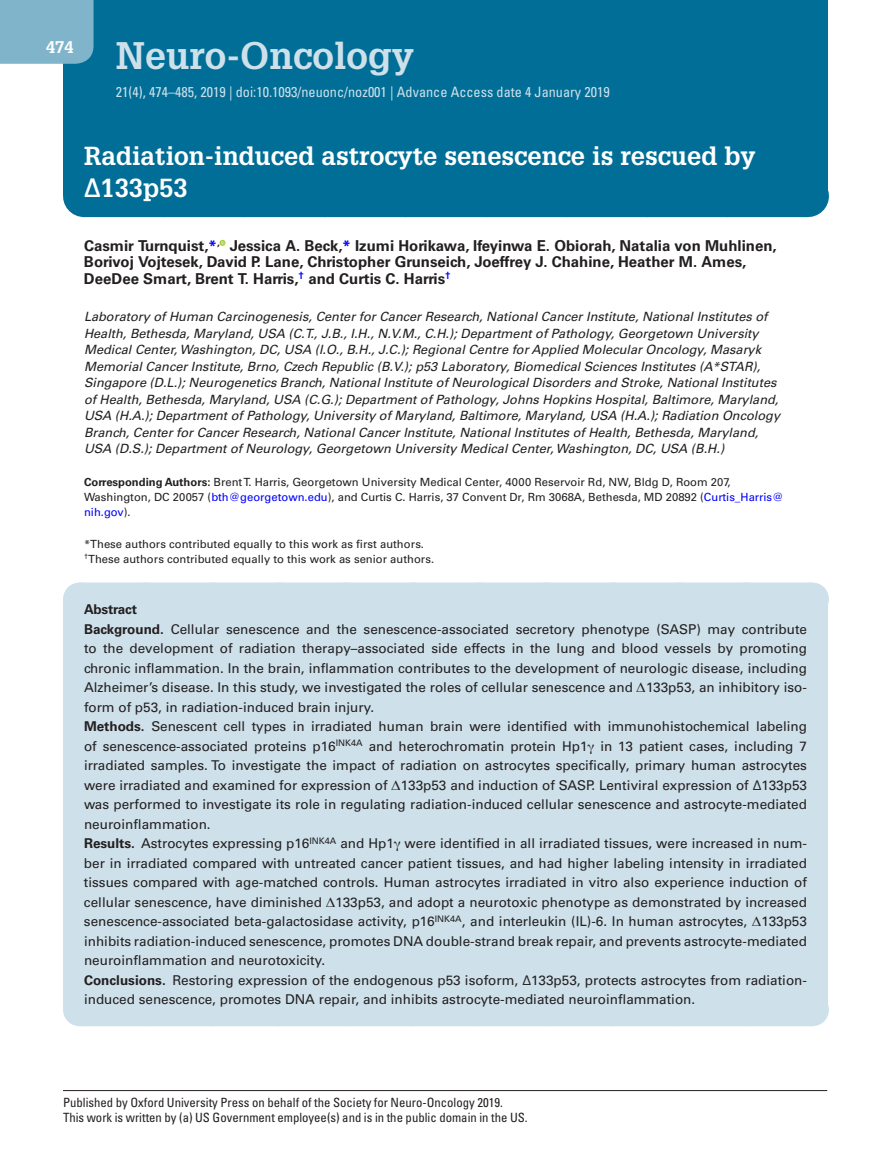
<style>
.page{position:relative;width:891px;height:1175px;background:#fff}
.page>*{position:absolute;margin:0;border:0;box-sizing:border-box;transform-origin:0 0}
.t1{font:700 37.5px "Glypha LT Std";color:#cee0ea}
.t2{font:700 25.5px/31.5px "Glypha LT Std";color:#fff}
.t3{font:700 16.5px "Glypha LT Std";color:#fff}
.t4{font:700 15px/16.5px "Univers LT Std";color:#231f20}
.t5{font:condensed 14.25px "Univers LT Std";color:#cee0ea}
.t6{font:13.5px/19.5px "Univers LT Std";color:#231f20}
.t7{font:italic 12.75px/16.5px "Univers LT Std";color:#231f20}
.t8{font:condensed 12.75px/15px "Univers LT Std";color:#231f20}
.t9{font:11.25px/15px "Univers LT Std";color:#231f20}
.s1{color:#00f}
.s2{font-weight:700}
.s3{font-family:"Gandhari Unicode"}
</style>
<div class="page">
<div style="left:63px;top:0;width:765px;height:166px;background:#006e96"></div>
<div style="left:0;top:0;width:94px;height:64px;background:#7fb4ca"></div>
<hr style="left:63px;top:1090px;width:764px;height:1px;background:#231f20">
<div style="left:63px;top:162px;width:765px;height:33px;background:#006e96"></div>
<div style="left:84px;top:175px;width:723px;height:42px;background:#006e96"></div>
<hr style="left:807px;top:175px;width:1px;height:42px;background:#006e96">
<div style="left:63px;top:599px;width:765px;height:18px;background:#cee0ea"></div>
<div style="left:80px;top:582px;width:732px;height:33px;background:#cee0ea"></div>
<svg style="left:146px;top:582px;width:632px;height:1px"></svg>
<hr style="left:812px;top:582px;width:1px;height:33px;background:#cee0ea">
<div style="left:63px;top:617px;width:765px;height:98px;background:#cee0ea"></div>
<div style="left:63px;top:715px;width:765px;height:117px;background:#cee0ea"></div>
<div style="left:63px;top:831px;width:765px;height:137px;background:#cee0ea"></div>
<div style="left:63px;top:968px;width:765px;height:42px;background:#cee0ea"></div>
<div style="left:80px;top:993px;width:732px;height:33px;background:#cee0ea"></div>
<hr style="left:812px;top:993px;width:1px;height:33px;background:#cee0ea">
<svg style="left:220px;top:240px;width:6px;height:6px"></svg>
<p class="t3" style="left:46px;top:37px;width:29px">474</p>
<h1 class="t1" style="left:116px;top:32px;width:299px">Neuro-Oncology</h1>
<p class="t5" style="left:116px;top:83px;width:495px">21(4), 474–485, 2019 | doi:10.1093/neuonc/noz001 | Advance Access date 4 January 2019</p>
<h2 class="t2" style="left:84px;top:140px;width:673px">Radiation-induced astrocyte senescence is rescued by<br>Δ133p53</h2>
<p class="t4" style="left:84px;top:237px;width:694px">Casmir Turnquist,<span class="s1">*</span><sup>,</sup> Jessica A. Beck,<span class="s1">*</span> Izumi Horikawa, Ifeyinwa E. Obiorah, Natalia von Muhlinen,<br>Borivoj Vojtesek, David P. Lane, Christopher Grunseich, Joeffrey J. Chahine, Heather M. Ames,<br>DeeDee Smart, Brent T. Harris,<sup>†</sup> and Curtis C. Harris<sup>†</sup></p>
<p class="t7" style="left:84px;top:309px;width:698px">Laboratory of Human Carcinogenesis, Center for Cancer Research, National Cancer Institute, National Institutes of Health, Bethesda, Maryland, USA (C.T., J.B., I.H., N.V.M., C.H.); Department of Pathology, Georgetown University Medical Center, Washington, DC, USA (I.O., B.H., J.C.); Regional Centre for Applied Molecular Oncology, Masaryk Memorial Cancer Institute, Brno, Czech Republic (B.V.); p53 Laboratory, Biomedical Sciences Institutes (A*STAR), Singapore (D.L.); Neurogenetics Branch, National Institute of Neurological Disorders and Stroke, National Institutes of Health, Bethesda, Maryland, USA (C.G.); Department of Pathology, Johns Hopkins Hospital, Baltimore, Maryland, USA (H.A.); Department of Pathology, University of Maryland, Baltimore, Maryland, USA (H.A.); Radiation Oncology Branch, Center for Cancer Research, National Cancer Institute, National Institutes of Health, Bethesda, Maryland, USA (D.S.); Department of Neurology, Georgetown University Medical Center, Washington, DC, USA (B.H.)</p>
<p class="t9" style="left:84px;top:474px;width:701px"><span class="s2">Corresponding Authors:</span> Brent T. Harris, Georgetown University Medical Center, 4000 Reservoir Rd, NW, Bldg D, Room 207,<br>Washington, DC 20057 (<span class="s1">bth@georgetown.edu</span>), and Curtis C. Harris, 37 Convent Dr, Rm 3068A, Bethesda, MD 20892 (<span class="s1">Curtis_Harris@ nih.gov</span>).</p>
<p class="t9" style="left:84px;top:536px;width:352px">*These authors contributed equally to this work as first authors. <sup>†</sup>These authors contributed equally to this work as senior authors.</p>
<p class="t6" style="left:84px;top:599px;width:725px"><span class="s2">Abstract<br>Background.</span> Cellular senescence and the senescence-associated secretory phenotype (SASP) may contribute to the development of radiation therapy–associated side effects in the lung and blood vessels by promoting chronic inflammation. In the brain, inflammation contributes to the development of neurologic disease, including Alzheimer’s disease. In this study, we investigated the roles of cellular senescence and <span class="s3">Δ</span>133p53, an inhibitory iso&shy;form of p53, in radiation-induced brain injury.<br><span class="s2">Methods.</span> Senescent cell types in irradiated human brain were identified with immunohistochemical labeling of senescence-associated proteins p16<sup>INK4A</sup> and heterochromatin protein Hp1<span class="s3">γ</span> in 13 patient cases, including 7 irradiated samples. To investigate the impact of radiation on astrocytes specifically, primary human astrocytes were irradiated and examined for expression of <span class="s3">Δ</span>133p53 and induction of SASP. Lentiviral expression of ∆133p53 was performed to investigate its role in regulating radiation-induced cellular senescence and astrocyte-mediated neuroinflammation.<br><span class="s2">Results.</span> Astrocytes expressing p16<sup>INK4A</sup> and Hp1<span class="s3">γ</span> were identified in all irradiated tissues, were increased in num&shy;ber in irradiated compared with untreated cancer patient tissues, and had higher labeling intensity in irradiated tissues compared with age-matched controls. Human astrocytes irradiated in vitro also experience induction of cellular senescence, have diminished <span class="s3">Δ</span>133p53, and adopt a neurotoxic phenotype as demonstrated by increased senescence-associated beta-galactosidase activity, p16<sup>INK4A</sup>, and interleukin (IL)-6. In human astrocytes, <span class="s3">Δ</span>133p53 inhibits radiation-induced senescence, promotes DNA double-strand break repair, and prevents astrocyte-mediated neuroinflammation and neurotoxicity.<br><span class="s2">Conclusions.</span> Restoring expression of the endogenous p53 isoform, ∆133p53, protects astrocytes from radiation&shy;induced senescence, promotes DNA repair, and inhibits astrocyte-mediated neuroinflammation.</p>
<p class="t8" style="left:63px;top:1095px;width:466px">Published by Oxford University Press on behalf of the Society for Neuro-Oncology 2019.<br>This work is written by (a) US Government employee(s) and is in the public domain in the US.</p>
</div>
